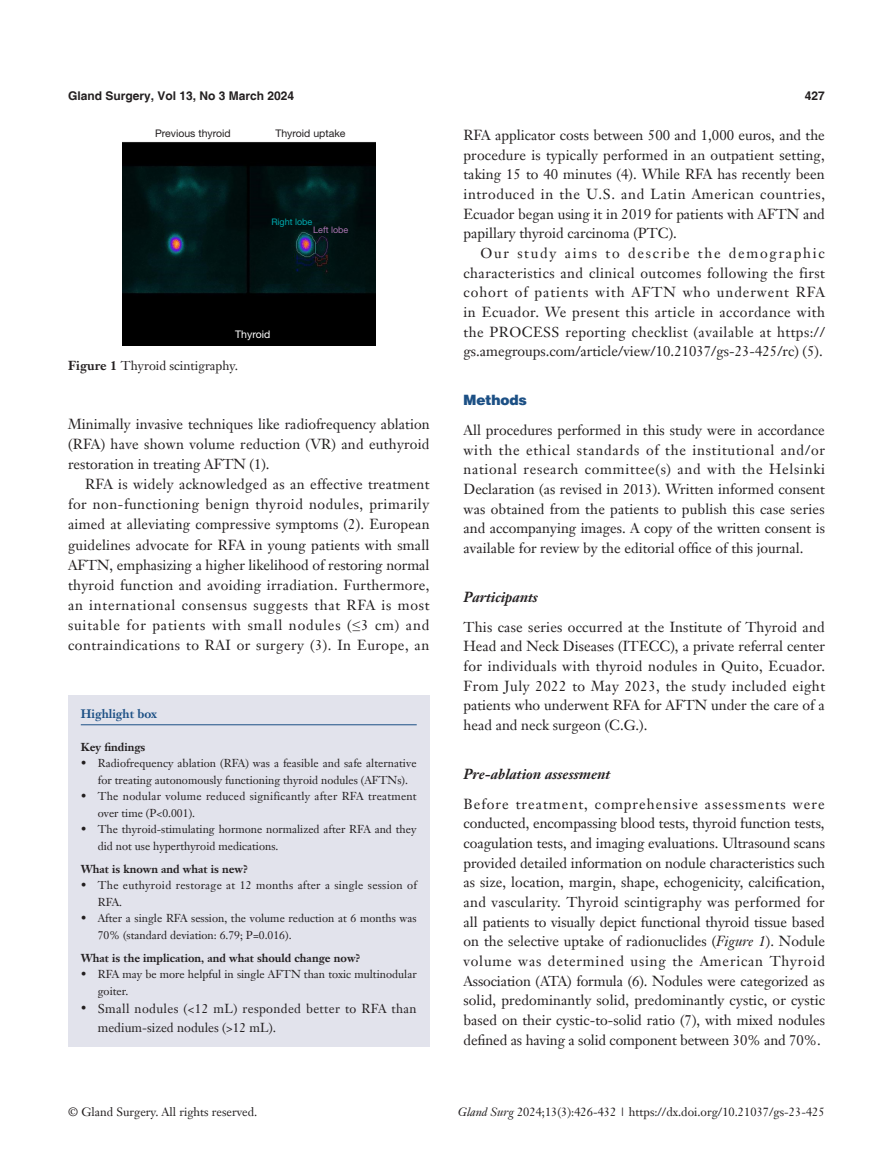
<style>
.page{position:relative;width:893px;height:1170px;background:#fff}
.page>*{position:absolute;margin:0;border:0;box-sizing:border-box;transform-origin:0 0}
._1ji-6_5{font:14.25px/19.6px "Janson Text LT";color:#231f20;text-align:justify}
._2ji-6_5{font:italic 700 14.25px "Janson Text LT";color:#231f20}
._1ji-6_5-2{font:900 14.25px "Helvetica";color:#1c5085}
.Cite{font:12.75px/19.5px "Janson Text LT";letter-spacing:.025em;color:#231f20}
.Cite-2{font:12.75px "Janson Text LT";color:#231f20}
.t1{font:12px "Janson Text LT";color:#231f20}
.t2{font:700 12px "Helvetica";color:#231f20}
.Cite-3{font:700 12px "Janson Text LT";color:#1c5085}
.Cite-4{font:11.25px/16.5px "Janson Text LT";color:#231f20}
.Cite-5{font:700 11.25px "Janson Text LT";color:#231f20}
.Cite-6{font:11.25px/16.5px "Janson Text LT";letter-spacing:.02em;color:#231f20}
.Cite-7{font:11.25px/16.5px "Janson Text LT";letter-spacing:.025em;color:#231f20}
.t3{font:10.5px "Helvetica Neue LT Pro";color:#231f20}
.t4{font:10.5px "Helvetica Neue LT Pro";color:#fff}
.t5{font:9px "Helvetica Neue LT Pro";color:#00aaaf}
.t6{font:9px "Helvetica Neue LT Pro";color:#aa75b1}
.s1{font-weight:700}
.s2{font-family:"Times New Roman"}
.s3{font-size:11.25px}
.s4{font-style:italic}
</style>
<div class="page">
<div style="left:68px;top:695px;width:361px;height:351px;background:#e2e3ec"></div>
<hr style="left:81px;top:724px;width:336px;height:1px;background:#1c5085">
<img style="left:122px;top:141px;width:254px;height:204px">
<p class="t2" style="left:68px;top:88px;width:228px">Gland Surgery, Vol 13, No 3 March 2024</p>
<p class="t2" style="left:805px;top:88px;width:22px">427</p>
<p class="t3" style="left:155px;top:126px;width:77px">Previous thyroid</p>
<p class="t3" style="left:275px;top:126px;width:72px">Thyroid uptake</p>
<p class="t5" style="left:271px;top:216px;width:43px">Right lobe</p>
<p class="t6" style="left:313px;top:225px;width:37px">Left lobe</p>
<p class="t4" style="left:235px;top:328px;width:37px">Thyroid</p>
<p class="Cite-2" style="left:68px;top:358px;width:171px"><span class="s1">Figure 1</span> Thyroid scintigraphy.</p>
<p class="_1ji-6_5" style="left:68px;top:413px;width:363px;line-height:20.1px">Minimally invasive techniques like radiofrequency ablation (RFA) have shown volume reduction (VR) and euthyroid restoration in treating AFTN (1).</p>
<p class="_1ji-6_5" style="left:68px;top:474px;width:363px;line-height:20.1px;text-indent:17px">RFA is widely acknowledged as an effective treatment for non-functioning benign thyroid nodules, primarily aimed at alleviating compressive symptoms (2). European guidelines advocate for RFA in young patients with small AFTN, emphasizing a higher likelihood of restoring normal thyroid function and avoiding irradiation. Furthermore, an international consensus suggests that RFA is most suitable for patients with small nodules (<span class="s2">≤</span>3 cm) and contraindications to RAI or surgery (3). In Europe, an</p>
<p class="Cite-3" style="left:81px;top:706px;width:78px">Highlight box</p>
<p class="Cite-5" style="left:81px;top:739px;width:66px">Key findings</p>
<p class="Cite-4" style="left:98px;top:755px;width:320px;text-indent:-17px">• Radiofrequency ablation (RFA) was a feasible and safe alternative for treating autonomously functioning thyroid nodules (AFTNs).</p>
<p class="Cite-6" style="left:98px;top:788px;width:320px;text-indent:-17px">• The nodular volume reduced significantly after RFA treatment over time (P&lt;0.001).</p>
<p class="Cite-4" style="left:98px;top:821px;width:320px;text-indent:-17px">• The thyroid-stimulating hormone normalized after RFA and they did not use hyperthyroid medications.</p>
<p class="Cite-5" style="left:81px;top:861px;width:169px">What is known and what is new?</p>
<p class="Cite-7" style="left:98px;top:876px;width:321px;text-indent:-17px">• The euthyroid restorage at 12 months after a single session of<br>RFA.</p>
<p class="Cite-4" style="left:98px;top:909px;width:320px;text-indent:-17px">• After a single RFA session, the volume reduction at 6 months was<br>70% (standard deviation: 6.79; P=0.016).</p>
<p class="Cite-5" style="left:81px;top:950px;width:281px">What is the implication, and what should change now?</p>
<p class="Cite-4" style="left:98px;top:965px;width:320px;text-indent:-17px">• RFA may be more helpful in single AFTN than toxic multinodular goiter.</p>
<p class="Cite" style="left:98px;top:998px;width:320px;text-indent:-17px"><span class="s3">•</span> Small nodules (&lt;12 mL) responded better to RFA than medium-sized nodules (&gt;12 mL).</p>
<p class="_1ji-6_5" style="left:463px;top:125px;width:363px">RFA applicator costs between 500 and 1,000 euros, and the procedure is typically performed in an outpatient setting, taking 15 to 40 minutes (4). While RFA has recently been introduced in the U.S. and Latin American countries, Ecuador began using it in 2019 for patients with AFTN and papillary thyroid carcinoma (PTC).</p>
<p class="_1ji-6_5" style="left:463px;top:243px;width:363px;text-indent:17px">Our study aims to describe the demographic characteristics and clinical outcomes following the first cohort of patients with AFTN who underwent RFA in Ecuador. We present this article in accordance with the PROCESS reporting checklist (available at https:// gs.amegroups.com/article/view/10.21037/gs-23-425/rc) (5).</p>
<p class="_1ji-6_5-2" style="left:463px;top:391px;width:65px">Methods</p>
<p class="_1ji-6_5" style="left:463px;top:420px;width:363px">All procedures performed in this study were in accordance with the ethical standards of the institutional and/or national research committee(s) and with the Helsinki Declaration (as revised in 2013). Written informed consent was obtained from the patients to publish this case series and accompanying images. A copy of the written consent is available for review by the editorial office of this journal.</p>
<p class="_2ji-6_5" style="left:463px;top:587px;width:76px">Participants</p>
<p class="_1ji-6_5" style="left:463px;top:616px;width:363px">This case series occurred at the Institute of Thyroid and Head and Neck Diseases (ITECC), a private referral center for individuals with thyroid nodules in Quito, Ecuador.<br>From July 2022 to May 2023, the study included eight patients who underwent RFA for AFTN under the care of a head and neck surgeon (C.G.).</p>
<p class="_2ji-6_5" style="left:463px;top:764px;width:148px">Pre-ablation assessment</p>
<p class="_1ji-6_5" style="left:463px;top:793px;width:363px">Before treatment, comprehensive assessments were conducted, encompassing blood tests, thyroid function tests, coagulation tests, and imaging evaluations. Ultrasound scans provided detailed information on nodule characteristics such as size, location, margin, shape, echogenicity, calcification, and vascularity. Thyroid scintigraphy was performed for all patients to visually depict functional thyroid tissue based on the selective uptake of radionuclides (<span class="s4">Figure 1</span>). Nodule volume was determined using the American Thyroid Association (ATA) formula (6). Nodules were categorized as solid, predominantly solid, predominantly cystic, or cystic based on their cystic-to-solid ratio (7), with mixed nodules defined as having a solid component between 30% and 70%.</p>
<p class="t1" style="left:68px;top:1104px;width:191px">© Gland Surgery. All rights reserved.</p>
<p class="t1" style="left:458px;top:1104px;width:368px"><span class="s4">Gland Surg</span> 2024;13(3):426-432 | https://dx.doi.org/10.21037/gs-23-425</p>
</div>
